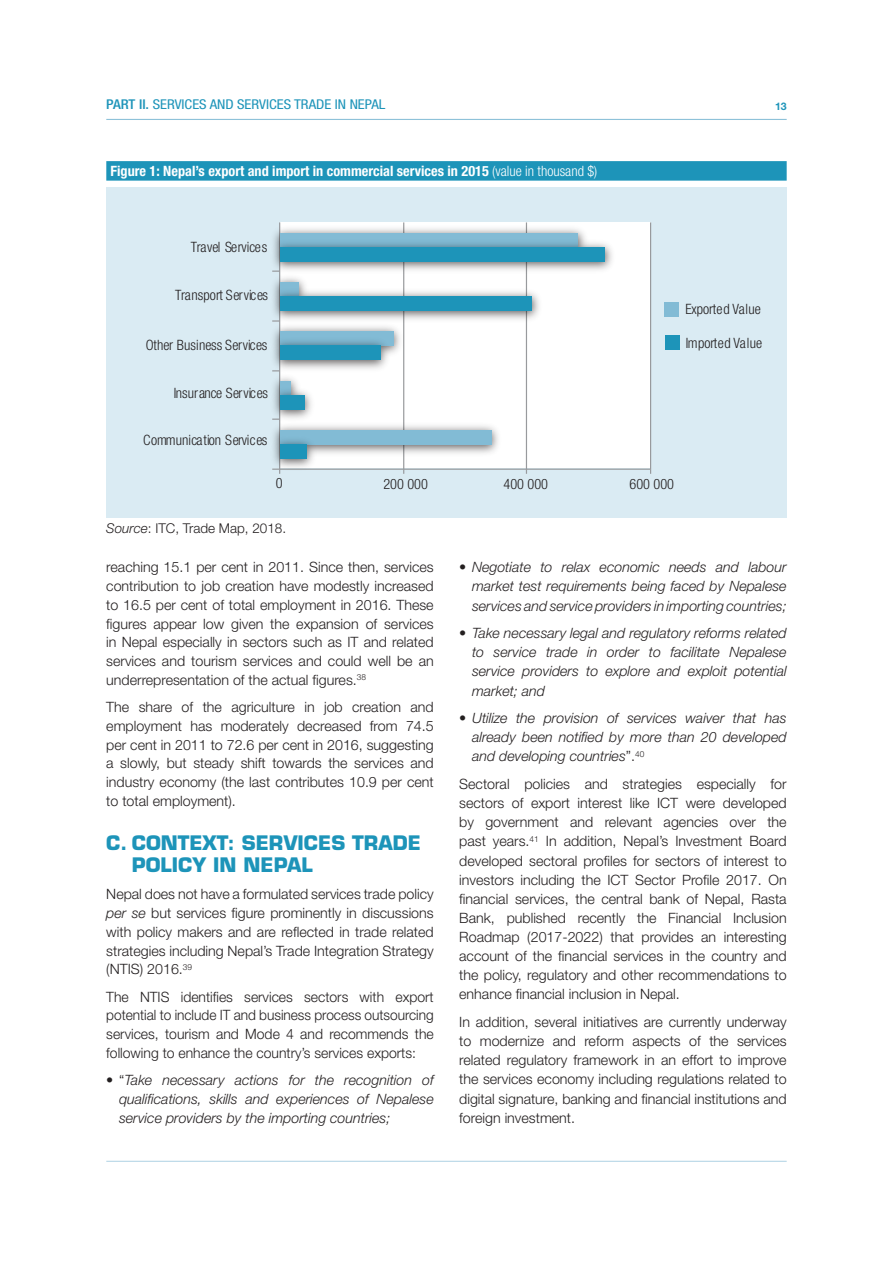
<style>
.page{position:relative;width:893px;height:1263px;background:#fff}
.page>*{position:absolute;margin:0;border:0;box-sizing:border-box;transform-origin:0 0}
.TITLE_A{font:700 19.5px/22.5px "Eurostile LT Std";color:#1d94b9}
.TEXT_Light{font:300 14.25px/18.8px "Helvetica Neue LT Std";color:#231f20;text-align:justify}
.t1{font:italic 300 14.25px/19px "Helvetica Neue LT Std";color:#231f20;text-align:justify}
.t2{font:300 condensed 14.25px "Helvetica Neue LT Com";color:#231f20}
.Figure_title{font:700 condensed 14.25px "Helvetica Neue LT Std";color:#fff}
.t3{font:condensed 13.5px "Helvetica Neue LT Std";color:#1d94b9;scale:1.1 1}
.Source{font:300 13.5px "Helvetica Neue LT Std";color:#231f20}
.t4{font:700 10.5px "Helvetica Neue LT Std";color:#1d94b9}
.s1{font-weight:500}
.s2{font-weight:300}
.s3{font-style:italic}
.s4{font-weight:200;font-style:normal}
.s5{font-style:normal}
</style>
<div class="page">
<hr style="left:106px;top:119px;width:681px;height:1px;background:#8ec2d9">
<hr style="left:106px;top:1161px;width:681px;height:1px;background:#b7d7e7">
<div style="left:106px;top:187px;width:681px;height:331px;background:#daebf3"></div>
<div style="left:280px;top:222px;width:371px;height:246px;background:#fff"></div>
<hr style="left:650px;top:222px;width:1px;height:247px;background:#989a9d">
<hr style="left:526px;top:222px;width:1px;height:247px;background:#989a9d">
<hr style="left:403px;top:222px;width:1px;height:247px;background:#989a9d">
<hr style="left:280px;top:469px;width:371px;height:1px;background:#989a9d">
<img style="left:274px;top:326px;width:131px;height:35px">
<div style="left:280px;top:331px;width:113px;height:15px;background:#82bbd5"></div>
<img style="left:275px;top:375px;width:22px;height:10px">
<div style="left:280px;top:381px;width:11px;height:14px;background:#82bbd5"></div>
<img style="left:275px;top:419px;width:223px;height:40px">
<div style="left:280px;top:430px;width:212px;height:14px;background:#82bbd5"></div>
<img style="left:275px;top:222px;width:309px;height:14px">
<div style="left:280px;top:233px;width:298px;height:14px;background:#82bbd5"></div>
<img style="left:274px;top:277px;width:31px;height:9px">
<div style="left:280px;top:282px;width:19px;height:15px;background:#82bbd5"></div>
<div style="left:665px;top:335px;width:14px;height:15px;background:#1d94b9"></div>
<div style="left:664px;top:302px;width:15px;height:15px;background:#82bbd5"></div>
<img style="left:272px;top:236px;width:340px;height:41px">
<div style="left:280px;top:247px;width:325px;height:14px;background:#1d94b9"></div>
<img style="left:272px;top:286px;width:267px;height:40px">
<div style="left:280px;top:297px;width:252px;height:14px;background:#1d94b9"></div>
<img style="left:272px;top:335px;width:122px;height:40px">
<div style="left:280px;top:346px;width:101px;height:14px;background:#1d94b9"></div>
<img style="left:272px;top:385px;width:45px;height:39px">
<div style="left:280px;top:395px;width:25px;height:15px;background:#1d94b9"></div>
<img style="left:272px;top:433px;width:47px;height:41px">
<div style="left:280px;top:444px;width:26px;height:15px;background:#1d94b9"></div>
<div style="left:106px;top:161px;width:681px;height:20px;background:#1d94b9"></div>
<p class="t3" style="left:106px;top:96px;width:255px"><span class="s1">PART II.</span> SERVICES AND SERVICES TRADE IN NEPAL</p>
<p class="t4" style="left:775px;top:99px;width:13px">13</p>
<p class="Figure_title" style="left:111px;top:162px;width:488px">Figure 1: Nepal’s export and import in commercial services in 2015 <span class="s2">(value in thousand $)</span></p>
<p class="t2" style="left:191px;top:239px;width:78px">Travel Services</p>
<p class="t2" style="left:175px;top:287px;width:95px">Transport Services</p>
<p class="t2" style="left:146px;top:336px;width:123px">Other Business Services</p>
<p class="t2" style="left:685px;top:301px;width:77px">Exported Value</p>
<p class="t2" style="left:686px;top:334px;width:78px">Imported Value</p>
<p class="t2" style="left:174px;top:385px;width:96px">Insurance Services</p>
<p class="t2" style="left:143px;top:432px;width:126px">Communication Services</p>
<p class="t2" style="left:276px;top:474px;width:8px">0</p>
<p class="t2" style="left:383px;top:476px;width:46px">200 000</p>
<p class="t2" style="left:504px;top:475px;width:46px">400 000</p>
<p class="t2" style="left:629px;top:475px;width:46px">600 000</p>
<p class="Source" style="left:106px;top:520px;width:181px"><span class="s3">Source</span>: ITC, Trade Map, 2018.</p>
<p class="TEXT_Light" style="left:106px;top:558px;width:329px">reaching 15.1 per cent in 2011. Since then, services contribution to job creation have modestly increased to 16.5 per cent of total employment in 2016. These figures appear low given the expansion of services in Nepal especially in sectors such as IT and related services and tourism services and could well be an underrepresentation of the actual figures.<sup>38</sup></p>
<p class="TEXT_Light" style="left:106px;top:697px;width:329px">The share of the agriculture in job creation and employment has moderately decreased from 74.5 per cent in 2011 to 72.6 per cent in 2016, suggesting a slowly, but steady shift towards the services and industry economy (the last contributes 10.9 per cent to total employment).</p>
<p class="TITLE_A" style="left:132px;top:831px;width:291px;text-indent:-26px">C. CONTEXT: SERVICES TRADE<br>POLICY IN NEPAL</p>
<p class="TEXT_Light" style="left:106px;top:885px;width:329px">Nepal does not have a formulated services trade policy <span class="s3">per se</span> but services figure prominently in discussions with policy makers and are reflected in trade related strategies including Nepal’s Trade Integration Strategy (NTIS) 2016.<sup>39</sup></p>
<p class="TEXT_Light" style="left:106px;top:987px;width:329px">The NTIS identifies services sectors with export potential to include IT and business process outsourcing services, tourism and Mode 4 and recommends the following to enhance the country’s services exports:</p>
<p class="t1" style="left:119px;top:1070px;width:316px;text-indent:-13px"><span class="s4">•</span> <span class="s5">“</span>Take necessary actions for the recognition of qualifications, skills and experiences of Nepalese service providers by the importing countries;</p>
<p class="t1" style="left:472px;top:557px;width:316px;text-indent:-13px"><span class="s4">•</span> Negotiate to relax economic needs and labour market test requirements being faced by Nepalese services and service providers in importing countries;</p>
<p class="t1" style="left:472px;top:623px;width:316px;text-indent:-13px"><span class="s4">•</span> Take necessary legal and regulatory reforms related to service trade in order to facilitate Nepalese service providers to explore and exploit potential market; and</p>
<p class="t1" style="left:472px;top:708px;width:316px;text-indent:-13px"><span class="s4">•</span> Utilize the provision of services waiver that has already been notified by more than 20 developed and developing countries<span class="s5">”.</span><sup>40</sup></p>
<p class="TEXT_Light" style="left:459px;top:774px;width:329px">Sectoral policies and strategies especially for sectors of export interest like ICT were developed by government and relevant agencies over the past years.<sup>41</sup> In addition, Nepal’s Investment Board developed sectoral profiles for sectors of interest to investors including the ICT Sector Profile 2017. On financial services, the central bank of Nepal, Rasta Bank, published recently the Financial Inclusion Roadmap (2017-2022) that provides an interesting account of the financial services in the country and the policy, regulatory and other recommendations to enhance financial inclusion in Nepal.</p>
<p class="TEXT_Light" style="left:459px;top:1012px;width:329px">In addition, several initiatives are currently underway to modernize and reform aspects of the services related regulatory framework in an effort to improve the services economy including regulations related to digital signature, banking and financial institutions and foreign investment.</p>
</div>
